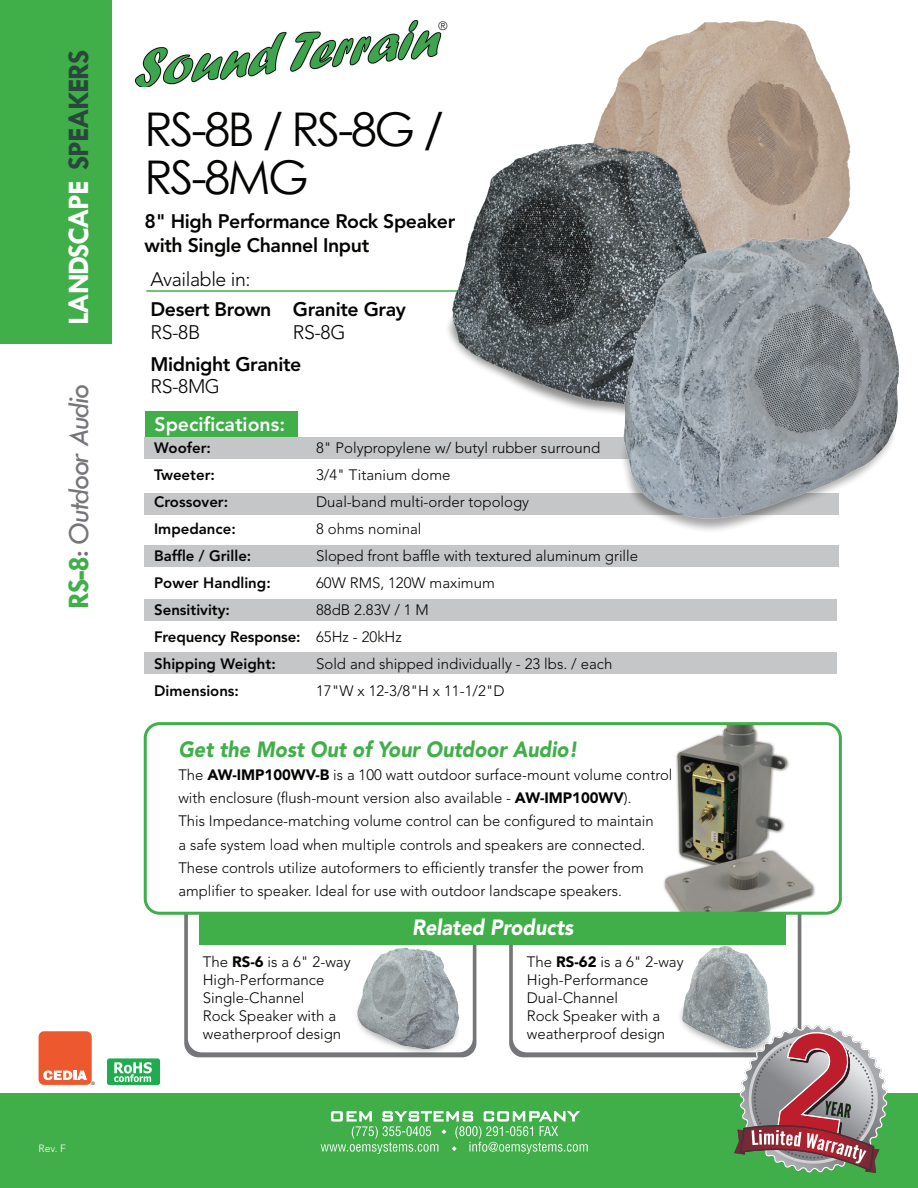
<style>
.page{position:relative;width:918px;height:1188px;background:#fff}
.page>*{position:absolute;margin:0;border:0;box-sizing:border-box;transform-origin:0 0}
.t1{font:46.5px/48px "Century Gothic";letter-spacing:-.05em;color:#040503}
.t2{font:700 30px "Tw Cen";letter-spacing:-.05em;color:#fff}
.t3{font:italic 30px "Tw Cen";letter-spacing:-.04em;color:#757679}
.t4{font:italic 900 21.9px "Avenir LT Std";color:#40ae49;scale:.91 1}
.t5{font:italic 900 21.9px "Avenir LT Std";color:#fff;scale:.91 1}
.t6{font:800 19.5px/23.4px "Avenir LT Std";letter-spacing:-.02em;color:#040503}
.t7{font:300 19.5px "Avenir LT Std";letter-spacing:-.02em;color:#040503}
.t8{font:800 19.5px "Avenir LT Std";color:#fff}
.t9{font:300 15px/18px "Avenir LT Std";color:#040503}
.t10{font:800 15px/27px "Avenir LT Std";color:#040503}
.t11{font:300 12px "Avenir LT Std";color:#231f20}
.t12{font:300 10.5px "Avenir LT Std";color:#fff}
.t13{font:300 4.8px "Avenir LT Std";color:#040503}
.s1{color:#29473a}
.s2{font-weight:700;font-style:normal;color:#40ae49}
.s3{font-style:normal}
.s4{font-weight:300}
.s5{font-weight:900}
</style>
<div class="page">
<svg style="left:184px;top:868px;width:292px;height:189px;background:#7c7d80"></svg>
<svg style="left:509px;top:868px;width:292px;height:189px"></svg>
<div style="left:188px;top:870px;width:285px;height:182px;background:#fff;border-radius:14px"></div>
<div style="left:513px;top:870px;width:285px;height:182px;background:#fff;border-radius:14px"></div>
<div style="left:145px;top:724px;width:695px;height:189px;background:#fff;border-radius:14px"></div>
<div style="left:145px;top:411px;width:153px;height:26px;background:#40ae49"></div>
<div style="left:145px;top:545px;width:694px;height:22px;background:#c5c6c8"></div>
<div style="left:145px;top:653px;width:692px;height:21px;background:#c5c6c8"></div>
<div style="left:145px;top:493px;width:694px;height:21px;background:#c5c6c8"></div>
<div style="left:145px;top:437px;width:692px;height:22px;background:#c5c6c8"></div>
<img style="left:135px;top:20px;width:307px;height:67px">
<div style="left:145px;top:600px;width:692px;height:21px;background:#c5c6c8"></div>
<div style="left:0;top:0;width:112px;height:343px;background:#40ae49"></div>
<hr style="left:146px;top:290px;width:323px;height:2px;background:#40ae49">
<div style="left:0;top:1093px;width:918px;height:95px;background:#40ae49"></div>
<svg style="left:321px;top:1111px;width:267px;height:43px"></svg>
<div style="left:107px;top:1058px;width:53px;height:27px;background:#20ab50;border-radius:3px"></div>
<svg style="left:114px;top:1062px;width:38px;height:20px"></svg>
<div style="left:39px;top:1031px;width:53px;height:54px;background:#ee582e;border-radius:5px"></div>
<svg style="left:43px;top:1070px;width:44px;height:10px"></svg>
<img style="left:663px;top:726px;width:152px;height:185px">
<div style="left:144px;top:722px;width:698px;height:193px;border:3px solid #40ae49;border-radius:14px"></div>
<div style="left:199px;top:914px;width:587px;height:31px;background:#40ae49"></div>
<div style="left:619px;top:384px;width:278px;height:150px;background:#040503;opacity:.5"></div>
<svg style="left:668px;top:982px;width:219px;height:191px"></svg>
<img style="left:446px;top:20px;width:405px;height:393px">
<img style="left:678px;top:946px;width:96px;height:105px">
<img style="left:352px;top:947px;width:112px;height:107px">
<img style="left:614px;top:227px;width:285px;height:300px">
<h2 class="t2" style="left:61px;top:325px;width:277px;rotate:-90deg">LANDSCAPE <span class="s1">SPEAKERS</span></h2>
<h2 class="t3" style="left:61px;top:609px;width:227px;rotate:-90deg"><span class="s2">RS-8</span><span class="s3">:</span> Outdoor Audio</h2>
<p class="t12" style="left:39px;top:1142px;width:29px">Rev. F</p>
<p class="t13" style="left:91px;top:1081px;width:5px">®</p>
<p class="t11" style="left:438px;top:19px;width:11px">®</p>
<h1 class="t1" style="left:145px;top:104px;width:301px">RS-8B / RS-8G /<br>RS-8MG</h1>
<h3 class="t6" style="left:145px;top:210px;width:312px">8" High Performance Rock Speaker with Single Channel Input</h3>
<h3 class="t7" style="left:151px;top:268px;width:102px">Available in:</h3>
<h3 class="t6" style="left:151px;top:298px;width:122px">Desert Brown</h3>
<h3 class="t7" style="left:151px;top:321px;width:51px">RS-8B</h3>
<h3 class="t6" style="left:151px;top:352px;width:152px">Midnight Granite</h3>
<h3 class="t7" style="left:151px;top:375px;width:71px">RS-8MG</h3>
<h3 class="t6" style="left:293px;top:298px;width:115px">Granite Gray</h3>
<h3 class="t7" style="left:293px;top:321px;width:54px">RS-8G</h3>
<h3 class="t8" style="left:154px;top:413px;width:132px">Specifications:</h3>
<p class="t10" style="left:154px;top:434px;width:58px">Woofer:</p>
<p class="t9" style="left:316px;top:439px;width:286px">8" Polypropylene w/ butyl rubber surround</p>
<p class="t10" style="left:154px;top:461px;width:62px">Tweeter:</p>
<p class="t9" style="left:316px;top:466px;width:136px">3/4" Titanium dome</p>
<p class="t10" style="left:154px;top:488px;width:76px">Crossover:</p>
<p class="t9" style="left:316px;top:493px;width:215px">Dual-band multi-order topology</p>
<p class="t10" style="left:154px;top:515px;width:83px">Impedance:</p>
<p class="t9" style="left:316px;top:520px;width:107px">8 ohms nominal</p>
<p class="t10" style="left:154px;top:542px;width:99px">Baffle / Grille:</p>
<p class="t9" style="left:316px;top:547px;width:324px">Sloped front baffle with textured aluminum grille</p>
<p class="t10" style="left:154px;top:569px;width:118px">Power Handling:</p>
<p class="t9" style="left:316px;top:574px;width:180px">60W RMS, 120W maximum</p>
<p class="t10" style="left:154px;top:596px;width:77px">Sensitivity:</p>
<p class="t10" style="left:154px;top:596px;width:276px;text-indent:162px"><span class="s4">88dB 2.83V / 1 M<br></span>Frequency Response: <span class="s4">65Hz - 20kHz<br></span>Shipping Weight:</p>
<p class="t9" style="left:316px;top:655px;width:298px">Sold and shipped individually - 23 lbs. / each</p>
<p class="t10" style="left:154px;top:677px;width:86px">Dimensions:</p>
<p class="t9" style="left:316px;top:682px;width:190px">17"W x 12-3/8"H x 11-1/2"D</p>
<h3 class="t4" style="left:178px;top:736px;width:440px">Get the Most Out of Your Outdoor Audio!</h3>
<p class="t9" style="left:178px;top:763px;width:495px;line-height:23.2px">The <span class="s5">AW-IMP100WV-B</span> is a 100 watt outdoor surface-mount volume control with enclosure (flush-mount version also available - <span class="s5">AW-IMP100WV</span>).<br>This Impedance-matching volume control can be configured to maintain<br>a safe system load when multiple controls and speakers are connected.<br>These controls utilize autoformers to efficiently transfer the power from amplifier to speaker. Ideal for use with outdoor landscape speakers.</p>
<h3 class="t5" style="left:412px;top:915px;width:179px">Related Products</h3>
<p class="t9" style="left:203px;top:953px;width:149px">The <span class="s5">RS-6</span> is a 6" 2-way<br>High-Performance<br>Single-Channel<br>Rock Speaker with a weatherproof design</p>
<p class="t9" style="left:527px;top:953px;width:158px">The <span class="s5">RS-62</span> is a 6" 2-way<br>High-Performance<br>Dual-Channel<br>Rock Speaker with a weatherproof design</p>
</div>
